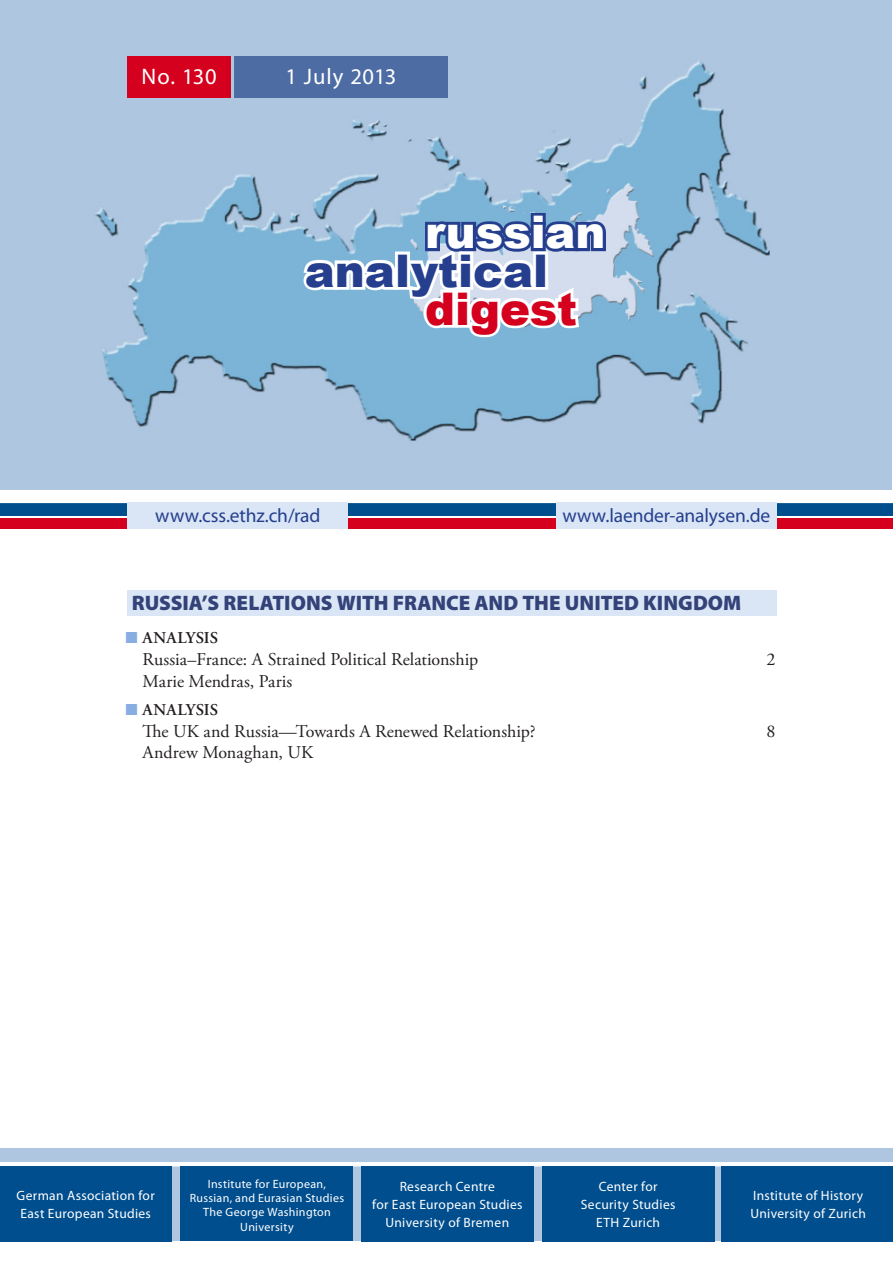
<style>
.page{position:relative;width:893px;height:1263px;background:#fff}
.page>*{position:absolute;margin:0;border:0;box-sizing:border-box;transform-origin:0 0}
.t1{font:900 45px "Arial";color:#253f8e}
.t2{font:900 45px "Arial";color:#fff}
.t3{font:900 45px "Arial";letter-spacing:-.005em;color:#d4001e}
.t4{font:22.5px "Myriad Pro";letter-spacing:.035em;color:#fff}
.t5{font:900 21px "Myriad Pro";color:#334278}
.t6{font:19.5px "Myriad Pro";letter-spacing:-.005em;color:#253f8e}
.t7{font:18px "Adobe Garamond Pro";letter-spacing:.005em;color:#231f20}
.t8{font:600 16.5px "Adobe Garamond Pro";letter-spacing:.005em;color:#231f20}
.t9{font:13.5px/18px "Myriad Pro";letter-spacing:.025em;color:#fff}
.t10{font:12px/14.4px "Myriad Pro";letter-spacing:.025em;color:#fff;text-align:center}
.s1{font-family:"Futura TOT Boo";font-weight:400;color:#88aee1}
</style>
<div class="page">
<div style="left:0;top:1148px;width:893px;height:93px;background:#aec6df"></div>
<img style="left:0;top:0;width:892px;height:489px">
<div style="left:0;top:501px;width:893px;height:15px;background:#014e8e"></div>
<div style="left:0;top:519px;width:893px;height:10px;background:#d4001e"></div>
<div style="left:128px;top:56px;width:103px;height:42px;background:#d4001e"></div>
<hr style="left:0;top:1162px;width:893px;height:4px;background:#fff">
<hr style="left:0;top:499px;width:893px;height:4px;background:#fff">
<div style="left:234px;top:56px;width:213px;height:42px;background:#4d6ca4"></div>
<div style="left:128px;top:590px;width:649px;height:26px;background:#dae6f6"></div>
<svg style="left:299px;top:210px;width:310px;height:132px"></svg>
<div style="left:128px;top:503px;width:220px;height:26px;background:#dae6f6"></div>
<div style="left:556px;top:503px;width:221px;height:26px;background:#dae6f6"></div>
<div style="left:0;top:1167px;width:172px;height:75px;background:#014e8e"></div>
<div style="left:361px;top:1167px;width:173px;height:75px;background:#014e8e"></div>
<div style="left:722px;top:1167px;width:171px;height:75px;background:#014e8e"></div>
<div style="left:542px;top:1167px;width:172px;height:75px;background:#014e8e"></div>
<div style="left:181px;top:1166px;width:172px;height:75px;background:#014e8e"></div>
<h2 class="t4" style="left:141px;top:62px;width:77px">No. 130</h2>
<h2 class="t4" style="left:285px;top:62px;width:113px">1 July 2013</h2>
<h1 class="t2" style="left:425px;top:199px;width:182px">russian</h1>
<h1 class="t1" style="left:305px;top:238px;width:245px">analytical</h1>
<h1 class="t3" style="left:425px;top:276px;width:153px">digest</h1>
<h3 class="t6" style="left:155px;top:503px;width:167px">www.css.ethz.ch/rad</h3>
<h3 class="t6" style="left:562px;top:503px;width:210px">www.laender-analysen.de</h3>
<h3 class="t5" style="left:132px;top:589px;width:611px">RUSSIA’S RELATIONS WITH FRANCE AND THE UNITED KINGDOM</h3>
<p class="t8" style="left:126px;top:629px;width:94px"><span class="s1">■</span> ANALYSIS</p>
<h3 class="t7" style="left:142px;top:648px;width:337px">Russia–France: A Strained Political Relationship</h3>
<h3 class="t7" style="left:767px;top:648px;width:10px">2</h3>
<h3 class="t7" style="left:142px;top:670px;width:151px">Marie Mendras, Paris</h3>
<p class="t8" style="left:126px;top:700px;width:94px"><span class="s1">■</span> ANALYSIS</p>
<h3 class="t7" style="left:142px;top:720px;width:395px">The UK and Russia—Towards A Renewed Relationship?</h3>
<h3 class="t7" style="left:767px;top:720px;width:10px">8</h3>
<h3 class="t7" style="left:142px;top:742px;width:172px">Andrew Monaghan, UK</h3>
<p class="t10" style="left:190px;top:1176px;width:156px">Institute for European,<br>Russian, and Eurasian Studies<br>The George Washington<br>University</p>
<p class="t9" style="left:581px;top:1177px;width:96px;text-align:center">Center for<br>Security Studies<br>ETH Zurich</p>
<p class="t9" style="left:17px;top:1186px;width:140px">German Association for<br>East European Studies</p>
<p class="t9" style="left:372px;top:1177px;width:152px;text-align:center">Research Centre<br>for East European Studies<br>University of Bremen</p>
<p class="t9" style="left:750px;top:1186px;width:117px">Institute of History<br>University of Zurich</p>
</div>
